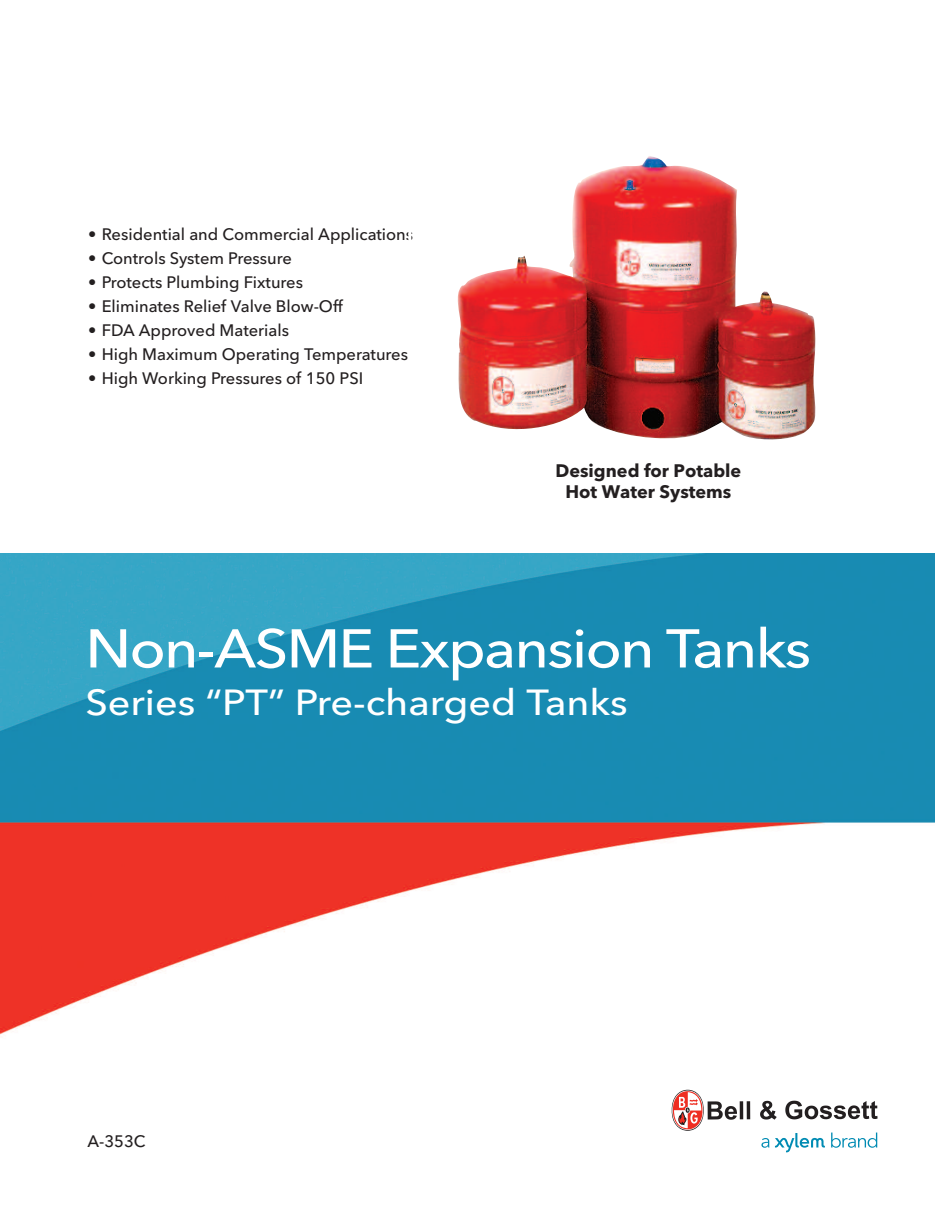
<style>
.page{position:relative;width:935px;height:1215px;background:#fff}
.page>*{position:absolute;margin:0;border:0;box-sizing:border-box;transform-origin:0 0}
.t1{font:500 54px "Avenir Next LT Pro";letter-spacing:-.03em;color:#fff;scale:1.1 1}
.t2{font:500 36px "Avenir Next LT Pro";color:#fff;scale:1.1 1}
.t3{font:700 18px/21px "Avenir Next LT Pro";color:#231f20;text-align:center}
.t4{font:500 16.5px "Avenir Next LT Pro";color:#231f20}
</style>
<div class="page">
<img style="left:1px;top:554px;width:933px;height:483px">
<img style="left:457px;top:156px;width:359px;height:284px">
<svg style="left:671px;top:1090px;width:32px;height:41px"></svg>
<svg style="left:760px;top:1101px;width:16px;height:19px"></svg>
<svg style="left:672px;top:1091px;width:78px;height:39px"></svg>
<svg style="left:785px;top:1101px;width:92px;height:18px"></svg>
<svg style="left:831px;top:1133px;width:46px;height:15px"></svg>
<svg style="left:761px;top:1133px;width:63px;height:19px"></svg>
<p class="t4" style="left:88px;top:228px;width:326px">• Residential and Commercial Applications</p>
<p class="t4" style="left:88px;top:252px;width:205px">• Controls System Pressure</p>
<p class="t4" style="left:88px;top:276px;width:216px">• Protects Plumbing Fixtures</p>
<p class="t4" style="left:88px;top:300px;width:256px">• Eliminates Relief Valve Blow-Off</p>
<p class="t4" style="left:88px;top:324px;width:202px">• FDA Approved Materials</p>
<p class="t4" style="left:88px;top:348px;width:321px">• High Maximum Operating Temperatures</p>
<p class="t4" style="left:88px;top:372px;width:276px">• High Working Pressures of 150 PSI</p>
<p class="t3" style="left:555px;top:463px;width:187px">Designed for Potable<br>Hot Water Systems</p>
<h1 class="t1" style="left:85px;top:629px;width:661px">Non-ASME Expansion Tanks</h1>
<h2 class="t2" style="left:85px;top:690px;width:494px">Series “PT” Pre-charged Tanks</h2>
<p class="t4" style="left:87px;top:1135px;width:60px">A-353C</p>
</div>
